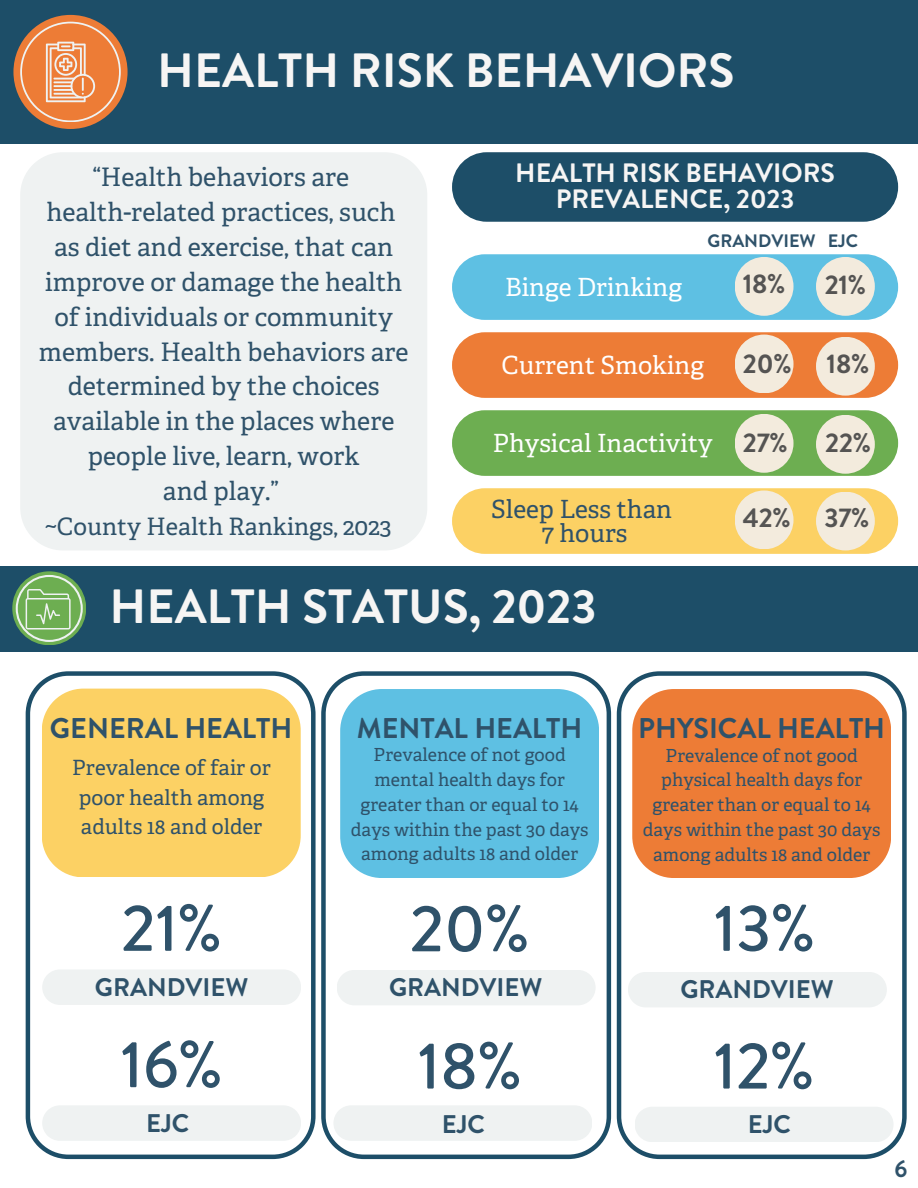
<style>
.page{position:relative;width:918px;height:1188px;background:#fff}
.page>*{position:absolute;margin:0;border:0;box-sizing:border-box;transform-origin:0 0}
.t1{font:500 66px "Brandon Grotesque";color:#2f526a}
.t2{font:700 48px "Brandon Grotesque";color:#f6f5f4}
.t3{font:700 28.5px "Brandon Grotesque";color:#2f526a}
.t4{font:700 27px "Brandon Grotesque";color:#555453}
.t5{font:700 26.55px/26px "Brandon Grotesque";color:#f6f5f4;text-align:center}
.t6{font:25.5px/34.8px "Adelle";color:#2f526a;text-align:center}
.t7{font:700 25.5px "Brandon Grotesque";color:#2f526a}
.t8{font:25.05px "Adelle";color:#fff}
.t9{font:25.05px/24.8px "Adelle";color:#2f526a;text-align:center}
.t10{font:24px "Adelle";color:#2f526a}
.t11{font:700 24px "Brandon Grotesque";color:#2f526a}
.t12{font:21px/29.2px "Adelle";color:#2f526a;text-align:center}
.t13{font:18px/24.8px "Adelle";color:#2f526a;text-align:center}
.t14{font:700 18px "Brandon Grotesque";color:#2f526a}
</style>
<div class="page">
<div style="left:0;top:0;width:918px;height:144px;background:#1d4e68"></div>
<div style="left:13px;top:15px;width:115px;height:114px;background:#ed7c36;border-radius:50%"></div>
<svg style="left:20px;top:22px;width:100px;height:100px"></svg>
<div style="left:452px;top:254px;width:446px;height:66px;background:#5ec0e3;border-radius:33px"></div>
<div style="left:452px;top:332px;width:446px;height:66px;background:#ed7c36;border-radius:33px"></div>
<div style="left:452px;top:410px;width:446px;height:66px;background:#6dae51;border-radius:33px"></div>
<div style="left:452px;top:488px;width:446px;height:66px;background:#fcd164;border-radius:33px"></div>
<div style="left:816px;top:257px;width:59px;height:59px;background:#f3ebdd;border-radius:50%"></div>
<div style="left:816px;top:337px;width:59px;height:59px;background:#f3ebdd;border-radius:50%"></div>
<div style="left:816px;top:415px;width:59px;height:59px;background:#f3ebdd;border-radius:50%"></div>
<div style="left:816px;top:492px;width:59px;height:58px;background:#f3ebdd;border-radius:50%"></div>
<div style="left:735px;top:257px;width:59px;height:59px;background:#f3ebdd;border-radius:50%"></div>
<div style="left:735px;top:335px;width:59px;height:58px;background:#f3ebdd;border-radius:50%"></div>
<div style="left:735px;top:414px;width:59px;height:59px;background:#f3ebdd;border-radius:50%"></div>
<div style="left:735px;top:491px;width:59px;height:58px;background:#f3ebdd;border-radius:50%"></div>
<div style="left:0;top:566px;width:918px;height:86px;background:#1d4e68"></div>
<div style="left:20px;top:152px;width:407px;height:398px;background:#eff2f2"></div>
<div style="left:452px;top:152px;width:446px;height:70px;background:#1d4e68;border-radius:35px"></div>
<svg style="left:26px;top:671px;width:290px;height:488px"></svg>
<svg style="left:321px;top:671px;width:290px;height:488px"></svg>
<div style="left:333px;top:1105px;width:259px;height:36px;background:#eff2f2"></div>
<svg style="left:617px;top:671px;width:290px;height:488px"></svg>
<div style="left:42px;top:689px;width:259px;height:188px;background:#fcd164"></div>
<div style="left:340px;top:689px;width:259px;height:189px;background:#5ec0e3"></div>
<div style="left:632px;top:689px;width:259px;height:189px;background:#ed7c36"></div>
<div style="left:42px;top:969px;width:259px;height:36px;background:#eff2f2"></div>
<div style="left:628px;top:972px;width:259px;height:35px;background:#eff2f2"></div>
<div style="left:635px;top:1107px;width:259px;height:35px;background:#eff2f2"></div>
<div style="left:12px;top:571px;width:74px;height:74px;background:#6dae51;border-radius:50%"></div>
<svg style="left:16px;top:575px;width:67px;height:67px"></svg>
<h2 class="t2" style="left:157px;top:37px;width:579px">HEALTH RISK BEHAVIORS</h2>
<p class="t6" style="left:39px;top:160px;width:371px">“Health behaviors are health-related practices, such as diet and exercise, that can improve or damage the health of individuals or community members. Health behaviors are determined by the choices available in the places where people live, learn, work<br>and play.”</p>
<p class="t10" style="left:45px;top:512px;width:348px">~County Health Rankings, 2023</p>
<p class="t5" style="left:515px;top:161px;width:321px">HEALTH RISK BEHAVIORS<br>PREVALENCE, 2023</p>
<p class="t14" style="left:708px;top:228px;width:152px">GRANDVIEW EJC</p>
<p class="t8" style="left:505px;top:272px;width:178px">Binge Drinking</p>
<p class="t4" style="left:743px;top:265px;width:44px">18%</p>
<p class="t4" style="left:825px;top:265px;width:43px">21%</p>
<p class="t8" style="left:501px;top:349px;width:204px">Current Smoking</p>
<p class="t4" style="left:743px;top:345px;width:50px">20%</p>
<p class="t4" style="left:827px;top:345px;width:44px">18%</p>
<p class="t8" style="left:493px;top:427px;width:222px">Physical Inactivity</p>
<p class="t4" style="left:743px;top:424px;width:46px">27%</p>
<p class="t4" style="left:825px;top:424px;width:47px">22%</p>
<p class="t9" style="left:491px;top:497px;width:182px">Sleep Less than<br>7 hours</p>
<p class="t4" style="left:743px;top:499px;width:49px">42%</p>
<p class="t4" style="left:824px;top:499px;width:47px">37%</p>
<h2 class="t2" style="left:110px;top:573px;width:488px">HEALTH STATUS, 2023</h2>
<p class="t3" style="left:50px;top:708px;width:244px">GENERAL HEALTH</p>
<p class="t3" style="left:357px;top:708px;width:227px">MENTAL HEALTH</p>
<p class="t3" style="left:638px;top:708px;width:248px">PHYSICAL HEALTH</p>
<p class="t12" style="left:72px;top:754px;width:200px">Prevalence of fair or poor health among adults 18 and older</p>
<p class="t13" style="left:351px;top:743px;width:239px">Prevalence of not good mental health days for greater than or equal to 14 days within the past 30 days among adults 18 and older</p>
<p class="t13" style="left:643px;top:743px;width:239px">Prevalence of not good physical health days for greater than or equal to 14 days within the past 30 days among adults 18 and older</p>
<h1 class="t1" style="left:121px;top:883px;width:102px">21%</h1>
<h1 class="t1" style="left:410px;top:883px;width:121px">20%</h1>
<h1 class="t1" style="left:714px;top:883px;width:103px">13%</h1>
<p class="t7" style="left:95px;top:969px;width:155px">GRANDVIEW</p>
<p class="t7" style="left:389px;top:969px;width:155px">GRANDVIEW</p>
<p class="t7" style="left:680px;top:971px;width:155px">GRANDVIEW</p>
<h1 class="t1" style="left:120px;top:1019px;width:104px">16%</h1>
<p class="t7" style="left:146px;top:1105px;width:45px">EJC</p>
<h1 class="t1" style="left:418px;top:1020px;width:106px">18%</h1>
<p class="t7" style="left:442px;top:1106px;width:45px">EJC</p>
<h1 class="t1" style="left:714px;top:1020px;width:102px">12%</h1>
<p class="t7" style="left:748px;top:1106px;width:45px">EJC</p>
<p class="t11" style="left:895px;top:1151px;width:14px">6</p>
</div>
